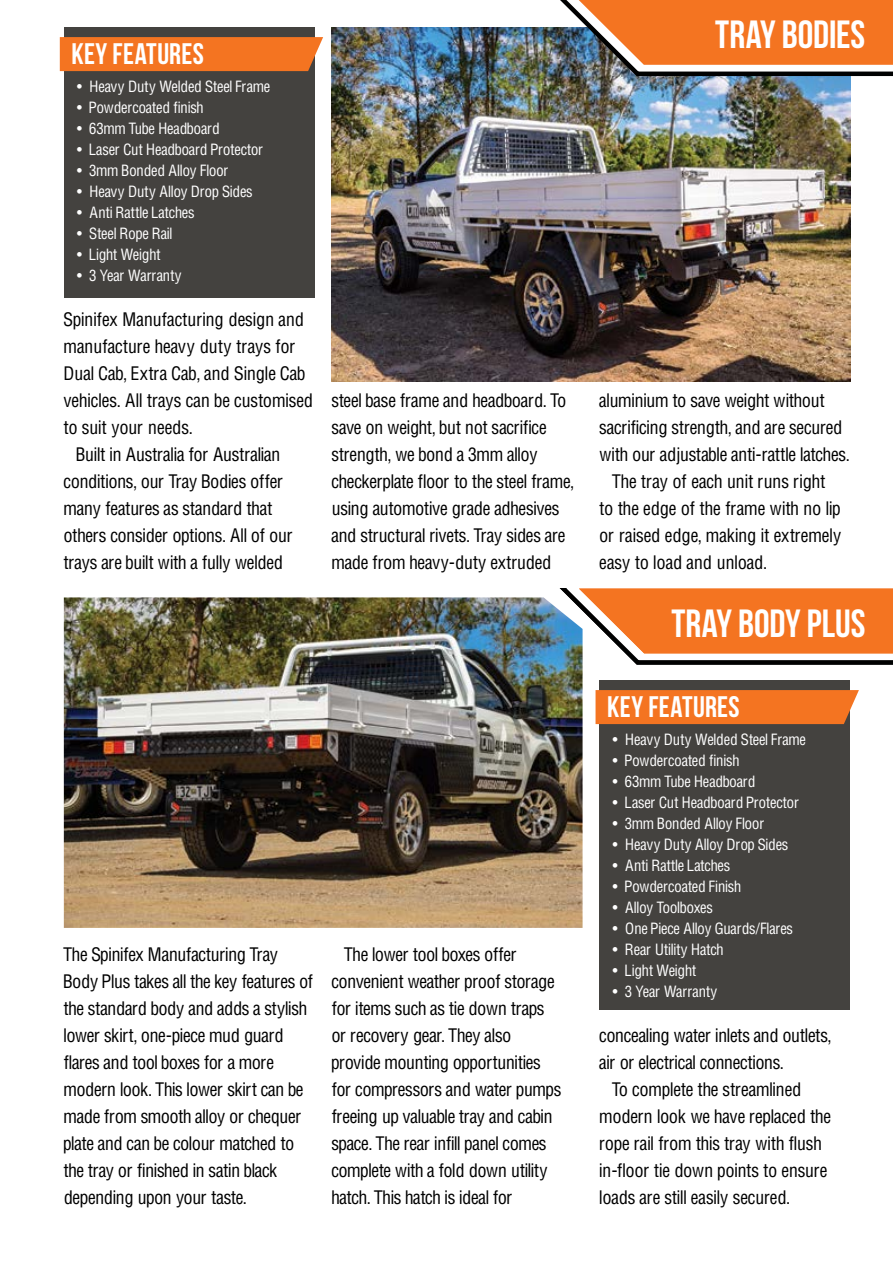
<style>
.page{position:relative;width:893px;height:1263px;background:#fff}
.page>*{position:absolute;margin:0;border:0;box-sizing:border-box;transform-origin:0 0}
.t1{font:39.3px "Bebas Neue";color:#fff}
.t2{font:29.7px "Bebas Neue";letter-spacing:.01em;color:#fff}
.t3{font:500 18px/27px "Context Cond S Si";letter-spacing:.015em;color:#000}
.t4{font:500 18px "Context Cond S Si";letter-spacing:.035em;color:#000}
.t5{font:500 15px "Context Cond S Si";letter-spacing:.02em;color:#fff}
</style>
<div class="page">
<div style="left:64px;top:28px;width:251px;height:270px;background:#44423f"></div>
<div style="left:600px;top:680px;width:250px;height:330px;background:#44423f"></div>
<div style="left:60px;top:37px;width:263px;height:34px;background:#f47421"></div>
<div style="left:596px;top:690px;width:263px;height:34px;background:#f47421"></div>
<img style="left:64px;top:597px;width:519px;height:331px">
<img style="left:332px;top:28px;width:518px;height:353px">
<img style="left:473px;top:0;width:420px;height:78px">
<svg style="left:541px;top:589px;width:352px;height:78px"></svg>
<h2 class="t2" style="left:71px;top:37px;width:134px">KEY FEATURES</h2>
<p class="t5" style="left:77px;top:77px;width:195px">• Heavy Duty Welded Steel Frame</p>
<p class="t5" style="left:77px;top:98px;width:128px">• Powdercoated finish</p>
<p class="t5" style="left:77px;top:119px;width:144px">• 63mm Tube Headboard</p>
<p class="t5" style="left:77px;top:140px;width:188px">• Laser Cut Headboard Protector</p>
<p class="t5" style="left:77px;top:161px;width:154px">• 3mm Bonded Alloy Floor</p>
<p class="t5" style="left:77px;top:182px;width:177px">• Heavy Duty Alloy Drop Sides</p>
<p class="t5" style="left:77px;top:203px;width:119px">• Anti Rattle Latches</p>
<p class="t5" style="left:77px;top:224px;width:97px">• Steel Rope Rail</p>
<p class="t5" style="left:77px;top:245px;width:85px">• Light Weight</p>
<p class="t5" style="left:77px;top:266px;width:106px">• 3 Year Warranty</p>
<p class="t3" style="left:64px;top:306px;width:242px">Spinifex Manufacturing design and</p>
<p class="t3" style="left:64px;top:333px;width:233px">manufacture heavy duty trays for</p>
<p class="t4" style="left:64px;top:362px;width:243px">Dual Cab, Extra Cab, and Single Cab</p>
<p class="t3" style="left:64px;top:387px;width:251px">vehicles. All trays can be customised</p>
<p class="t3" style="left:64px;top:414px;width:130px">to suit your needs.</p>
<p class="t3" style="left:77px;top:441px;width:205px">Built in Australia for Australian</p>
<p class="t3" style="left:64px;top:468px;width:221px">conditions, our Tray Bodies offer</p>
<p class="t3" style="left:64px;top:495px;width:210px">many features as standard that</p>
<p class="t3" style="left:64px;top:522px;width:231px">others consider options. All of our</p>
<p class="t3" style="left:64px;top:549px;width:221px">trays are built with a fully welded</p>
<h1 class="t1" style="left:715px;top:13px;width:151px">TRAY BODIES</h1>
<p class="t3" style="left:332px;top:387px;width:243px">steel base frame and headboard. To save on weight, but not sacrifice strength, we bond a 3mm alloy checkerplate floor to the steel frame, using automotive grade adhesives and structural rivets. Tray sides are made from heavy-duty extruded</p>
<p class="t3" style="left:600px;top:387px;width:226px">aluminium to save weight without</p>
<p class="t3" style="left:600px;top:414px;width:244px">sacrificing strength, and are secured</p>
<p class="t3" style="left:600px;top:441px;width:251px">with our adjustable anti-rattle latches.</p>
<p class="t3" style="left:612px;top:468px;width:214px">The tray of each unit runs right</p>
<p class="t4" style="left:600px;top:497px;width:242px">to the edge of the frame with no lip</p>
<p class="t3" style="left:600px;top:522px;width:243px">or raised edge, making it extremely</p>
<p class="t3" style="left:600px;top:549px;width:169px">easy to load and unload.</p>
<h1 class="t1" style="left:671px;top:602px;width:195px">TRAY BODY PLUS</h1>
<h2 class="t2" style="left:607px;top:690px;width:134px">KEY FEATURES</h2>
<p class="t3" style="left:64px;top:940px;width:251px">The Spinifex Manufacturing Tray Body Plus takes all the key features of the standard body and adds a stylish lower skirt, one-piece mud guard flares and tool boxes for a more modern look. This lower skirt can be made from smooth alloy or chequer plate and can be colour matched to the tray or finished in satin black depending upon your taste.</p>
<p class="t3" style="left:332px;top:940px;width:231px;text-indent:13px">The lower tool boxes offer convenient weather proof storage for items such as tie down traps or recovery gear. They also provide mounting opportunities for compressors and water pumps freeing up valuable tray and cabin space. The rear infill panel comes complete with a fold down utility hatch. This hatch is ideal for</p>
<p class="t5" style="left:612px;top:729px;width:195px">• Heavy Duty Welded Steel Frame</p>
<p class="t5" style="left:612px;top:750px;width:128px">• Powdercoated finish</p>
<p class="t5" style="left:612px;top:771px;width:144px">• 63mm Tube Headboard</p>
<p class="t5" style="left:612px;top:792px;width:188px">• Laser Cut Headboard Protector</p>
<p class="t5" style="left:612px;top:813px;width:154px">• 3mm Bonded Alloy Floor</p>
<p class="t5" style="left:612px;top:834px;width:177px">• Heavy Duty Alloy Drop Sides</p>
<p class="t5" style="left:612px;top:855px;width:119px">• Anti Rattle Latches</p>
<p class="t5" style="left:612px;top:876px;width:130px">• Powdercoated Finish</p>
<p class="t5" style="left:612px;top:897px;width:102px">• Alloy Toolboxes</p>
<p class="t5" style="left:612px;top:918px;width:182px">• One Piece Alloy Guards/Flares</p>
<p class="t5" style="left:612px;top:939px;width:112px">• Rear Utility Hatch</p>
<p class="t5" style="left:612px;top:960px;width:85px">• Light Weight</p>
<p class="t5" style="left:612px;top:981px;width:106px">• 3 Year Warranty</p>
<p class="t3" style="left:600px;top:1021px;width:233px">concealing water inlets and outlets,</p>
<p class="t3" style="left:600px;top:1048px;width:185px">air or electrical connections.</p>
<p class="t3" style="left:612px;top:1075px;width:190px">To complete the streamlined</p>
<p class="t3" style="left:600px;top:1102px;width:233px">modern look we have replaced the</p>
<p class="t3" style="left:600px;top:1129px;width:223px">rope rail from this tray with flush</p>
<p class="t3" style="left:600px;top:1156px;width:229px">in-floor tie down points to ensure</p>
<p class="t3" style="left:600px;top:1183px;width:192px">loads are still easily secured.</p>
</div>
